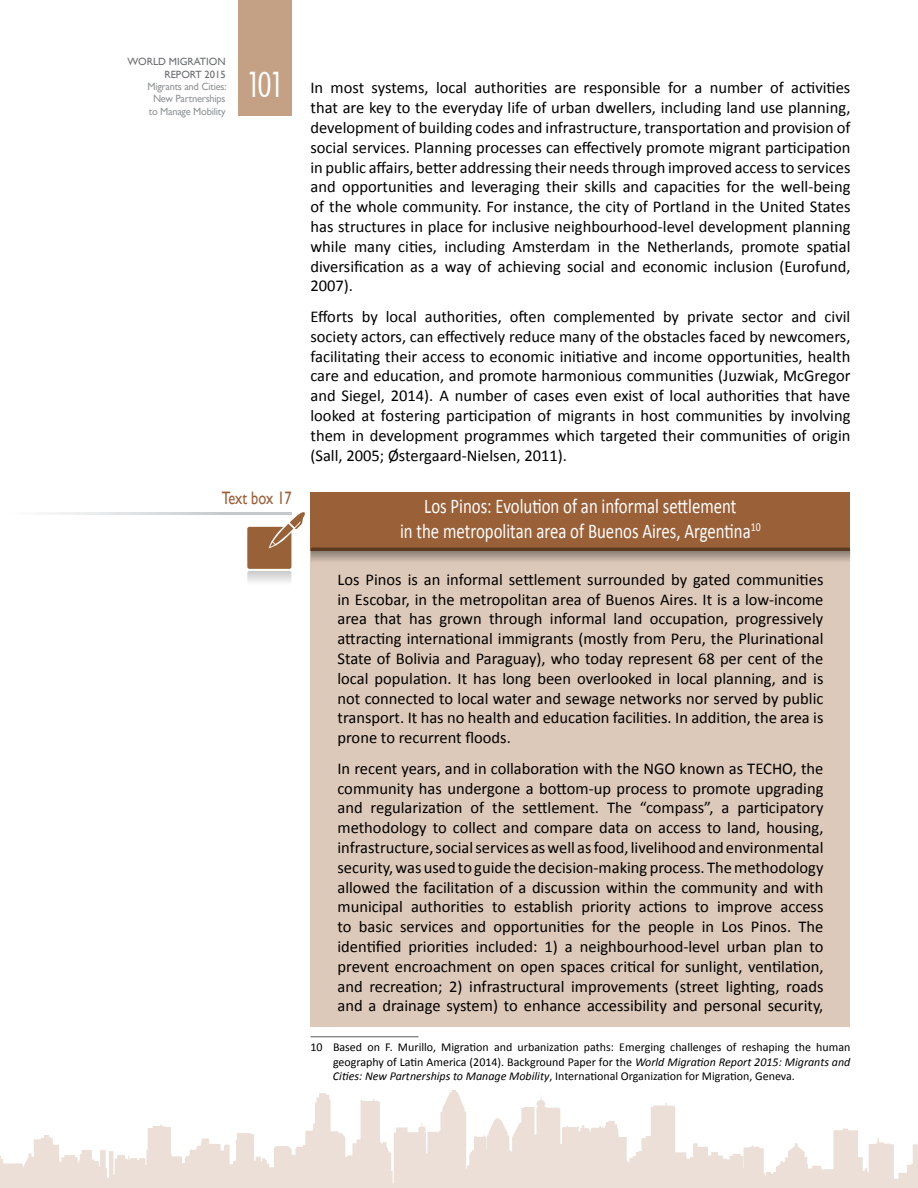
<style>
.page{position:relative;width:918px;height:1188px;background:#fff}
.page>*{position:absolute;margin:0;border:0;box-sizing:border-box;transform-origin:0 0}
.t1{font:33px "Arcitectura";color:#fff}
.t2{font:21px/25.2px "Calibri";color:#fff;text-align:center;scale:.8 1}
.t3{font:18px "Gill Sans";color:#9a6037;scale:.8 1}
.t4{font:16.5px/19.8px "Calibri";color:#000;text-align:justify}
.t5{font:12px/14.4px "Calibri";color:#000;text-align:justify}
.t6{font:10.5px/12.6px "Gill Sans";letter-spacing:-.025em;color:#939598;text-align:center}
.t7{font:10.5px/12.6px "Gill Sans";color:#6d6e71;text-align:right}
.s1{font-style:italic}
</style>
<div class="page">
<div style="left:238px;top:0;width:54px;height:115px;background:#c4a185"></div>
<svg style="left:0;top:1090px;width:918px;height:98px"></svg>
<div style="left:310px;top:543px;width:540px;height:483px;background:#ddc9b9"></div>
<div style="left:310px;top:492px;width:540px;height:58px;background:#9a6037"></div>
<svg style="left:310px;top:547px;width:540px;height:23px"></svg>
<svg style="left:52px;top:512px;width:217px;height:2px"></svg>
<svg style="left:247px;top:571px;width:44px;height:42px"></svg>
<div style="left:247px;top:527px;width:44px;height:42px;background:#986137;border-radius:2px"></div>
<svg style="left:269px;top:512px;width:36px;height:36px"></svg>
<hr style="left:310px;top:1036px;width:108px;height:1px;background:#58595b">
<p class="t7" style="left:128px;top:56px;width:100px">WORLD MIGRATION<br>REPORT 2015</p>
<p class="t6" style="left:147px;top:80px;width:81px">Migrants and Cities:<br>New Partnerships to Manage Mobility</p>
<h1 class="t1" style="left:249px;top:70px;width:34px">101</h1>
<p class="t3" style="left:222px;top:488px;width:89px">Text box 17</p>
<p class="t4" style="left:310px;top:78px;width:542px">In most systems, local authorities are responsible for a number of activities that are key to the everyday life of urban dwellers, including land use planning, development of building codes and infrastructure, transportation and provision of social services. Planning processes can effectively promote migrant participation in public affairs, better addressing their needs through improved access to services and opportunities and leveraging their skills and capacities for the well-being of the whole community. For instance, the city of Portland in the United States has structures in place for inclusive neighbourhood-level development planning while many cities, including Amsterdam in the Netherlands, promote spatial diversification as a way of achieving social and economic inclusion (Eurofund, 2007).</p>
<p class="t4" style="left:310px;top:307px;width:542px">Efforts by local authorities, often complemented by private sector and civil society actors, can effectively reduce many of the obstacles faced by newcomers, facilitating their access to economic initiative and income opportunities, health care and education, and promote harmonious communities (Juzwiak, McGregor and Siegel, 2014). A number of cases even exist of local authorities that have looked at fostering participation of migrants in host communities by involving them in development programmes which targeted their communities of origin (Sall, 2005; Østergaard-Nielsen, 2011).</p>
<p class="t2" style="left:400px;top:493px;width:453px">Los Pinos: Evolution of an informal settlement<br>in the metropolitan area of Buenos Aires, Argentina<sup>10</sup></p>
<p class="t4" style="left:338px;top:569px;width:488px">Los Pinos is an informal settlement surrounded by gated communities in Escobar, in the metropolitan area of Buenos Aires. It is a low-income area that has grown through informal land occupation, progressively attracting international immigrants (mostly from Peru, the Plurinational State of Bolivia and Paraguay), who today represent 68 per cent of the local population. It has long been overlooked in local planning, and is not connected to local water and sewage networks nor served by public transport. It has no health and education facilities. In addition, the area is prone to recurrent floods.</p>
<p class="t4" style="left:338px;top:758px;width:488px">In recent years, and in collaboration with the NGO known as TECHO, the community has undergone a bottom-up process to promote upgrading and regularization of the settlement. The “compass”, a participatory methodology to collect and compare data on access to land, housing, infrastructure, social services as well as food, livelihood and environmental security, was used to guide the decision-making process. The methodology allowed the facilitation of a discussion within the community and with municipal authorities to establish priority actions to improve access to basic services and opportunities for the people in Los Pinos. The identified priorities included: 1) a neighbourhood-level urban plan to prevent encroachment on open spaces critical for sunlight, ventilation, and recreation; 2) infrastructural improvements (street lighting, roads and a drainage system) to enhance accessibility and personal security,</p>
<p class="t5" style="left:333px;top:1040px;width:519px;text-indent:-22px">10 Based on F. Murillo, Migration and urbanization paths: Emerging challenges of reshaping the human geography of Latin America (2014). Background Paper for the <span class="s1">World Migration Report 2015: Migrants and Cities: New Partnerships to Manage Mobility</span>, International Organization for Migration, Geneva.</p>
</div>
